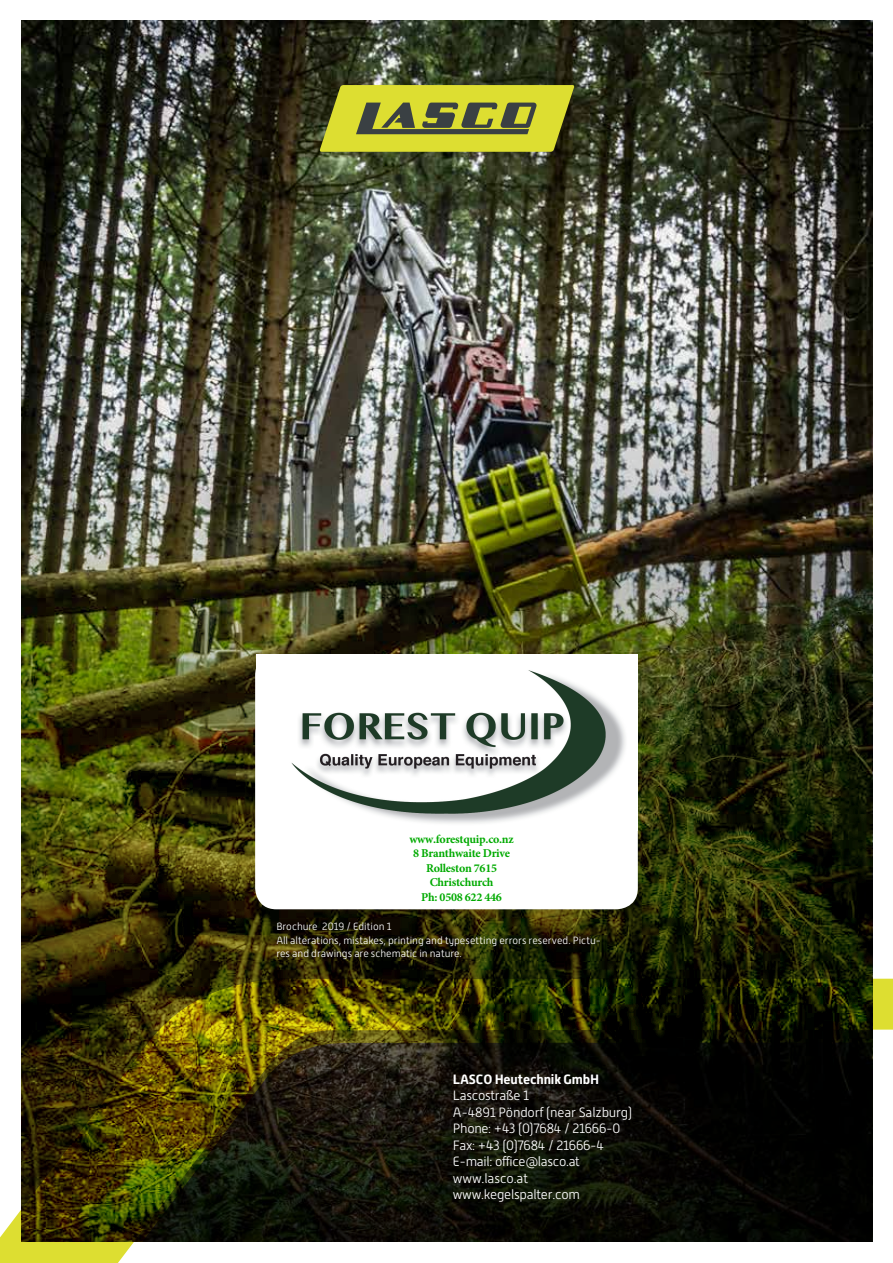
<style>
.page{position:relative;width:893px;height:1263px;background:#fff}
.page>*{position:absolute;margin:0;border:0;box-sizing:border-box;transform-origin:0 0}
.t1{font:300 13.5px/16.5px "Alwyn New";letter-spacing:-.025em;color:#fff}
.t2{font:700 13.5px "Alwyn New";letter-spacing:-.01em;color:#fff}
.t3{font:700 12px/14.4px "Minion Pro";letter-spacing:-.02em;color:#0a0;text-align:center}
.t4{font:300 10.5px/13.5px "Alwyn New";color:#fff}
</style>
<div class="page">
<img style="left:21px;top:21px;width:851px;height:396px">
<img style="left:21px;top:417px;width:851px;height:561px">
<svg style="left:0;top:978px;width:893px;height:285px;background:#3a381f"></svg>
<div style="left:255px;top:654px;width:383px;height:255px;background:#fff;border-radius:21px"></div>
<svg style="left:319px;top:85px;width:256px;height:67px;background:#acae32"></svg>
<img style="left:257px;top:654px;width:380px;height:170px">
<p class="t3" style="left:409px;top:832px;width:106px">www.forestquip.co.nz<br>8 Branthwaite Drive<br>Rolleston 7615<br>Christchurch<br>Ph: 0508 622 446</p>
<p class="t4" style="left:276px;top:920px;width:326px">Brochure 2019 / Edition 1<br>All alterations, mistakes, printing and typesetting errors reserved. Pictu&shy;res and drawings are schematic in nature.</p>
<p class="t2" style="left:453px;top:1071px;width:148px">LASCO Heutechnik GmbH</p>
<p class="t1" style="left:453px;top:1087px;width:181px">Lascostraße 1<br>A-4891 Pöndorf (near Salzburg)<br>Phone: +43 (0)7684 / 21666-0<br>Fax: +43 (0)7684 / 21666-4<br>E-mail: office@lasco.at www.lasco.at www.kegelspalter.com</p>
</div>
